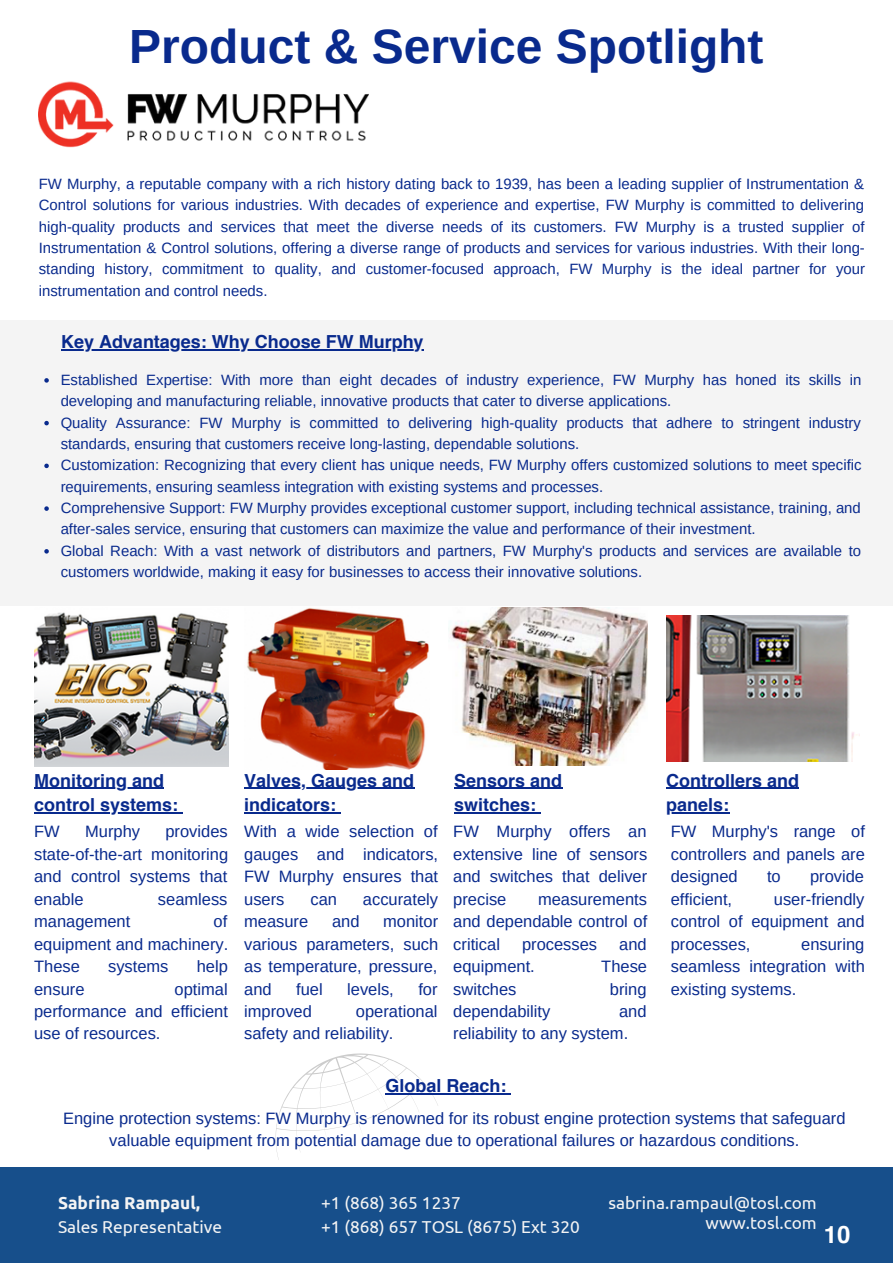
<style>
.page{position:relative;width:893px;height:1264px;background:#fff}
.page>*{position:absolute;margin:0;border:0;box-sizing:border-box;transform-origin:0 0}
.t1{font:700 48px "Arimo";color:#092a8d}
.t2{font:700 24px "Helvetica";color:#fff}
.t3{font:700 18px/24.8px "Helvetica";color:#092a8d}
.t4{font:17.25px "Ubuntu";color:#f4f4f4}
.t5{font:700 17.25px "Ubuntu";color:#f4f4f4}
.t6{font:16.5px/22.5px "Arimo";color:#092a8d;text-align:justify}
.t7{font:14.85px/21.3px "Arimo";color:#092a8d}
</style>
<div class="page">
<div style="left:0;top:1167px;width:892px;height:95px;background:#174f8b"></div>
<div style="left:0;top:320px;width:892px;height:286px;background:#f4f4f4"></div>
<img style="left:39px;top:81px;width:329px;height:67px">
<img style="left:666px;top:615px;width:191px;height:146px">
<svg style="left:275px;top:1053px;width:163px;height:106px"></svg>
<img style="left:448px;top:607px;width:199px;height:158px">
<img style="left:247px;top:608px;width:182px;height:161px">
<img style="left:34px;top:612px;width:195px;height:154px">
<svg style="left:44px;top:378px;width:5px;height:4px"></svg>
<svg style="left:44px;top:421px;width:5px;height:4px"></svg>
<svg style="left:44px;top:463px;width:5px;height:5px"></svg>
<svg style="left:44px;top:506px;width:5px;height:5px"></svg>
<svg style="left:44px;top:549px;width:5px;height:4px"></svg>
<hr style="left:34px;top:787px;width:130px;height:1px;background:#092a8d">
<hr style="left:34px;top:812px;width:144px;height:1px;background:#092a8d">
<hr style="left:61px;top:349px;width:363px;height:2px;background:#092a8d">
<hr style="left:244px;top:787px;width:170px;height:1px;background:#092a8d">
<hr style="left:244px;top:812px;width:92px;height:1px;background:#092a8d">
<hr style="left:454px;top:787px;width:108px;height:1px;background:#092a8d">
<hr style="left:454px;top:812px;width:82px;height:1px;background:#092a8d">
<hr style="left:666px;top:787px;width:133px;height:1px;background:#092a8d">
<hr style="left:666px;top:812px;width:63px;height:1px;background:#092a8d">
<hr style="left:385px;top:1093px;width:121px;height:1px;background:#092a8d">
<p class="t1" style="left:129px;top:20px;width:636px">Product &amp; Service Spotlight</p>
<p class="t7" style="left:39px;top:173px;width:827px;text-align:justify">FW Murphy, a reputable company with a rich history dating back to 1939, has been a leading supplier of Instrumentation &amp; Control solutions for various industries. With decades of experience and expertise, FW Murphy is committed to delivering high-quality products and services that meet the diverse needs of its customers. FW Murphy is a trusted supplier of Instrumentation &amp; Control solutions, offering a diverse range of products and services for various industries. With their long&shy;standing history, commitment to quality, and customer-focused approach, FW Murphy is the ideal partner for your instrumentation and control needs.</p>
<p class="t3" style="left:61px;top:331px;width:364px">Key Advantages: Why Choose FW Murphy</p>
<p class="t7" style="left:61px;top:369px;width:802px">Established Expertise: With more than eight decades of industry experience, FW Murphy has honed its skills in developing and manufacturing reliable, innovative products that cater to diverse applications.</p>
<p class="t7" style="left:61px;top:412px;width:801px">Quality Assurance: FW Murphy is committed to delivering high-quality products that adhere to stringent industry standards, ensuring that customers receive long-lasting, dependable solutions.</p>
<p class="t7" style="left:61px;top:454px;width:802px">Customization: Recognizing that every client has unique needs, FW Murphy offers customized solutions to meet specific requirements, ensuring seamless integration with existing systems and processes.</p>
<p class="t7" style="left:61px;top:497px;width:801px">Comprehensive Support: FW Murphy provides exceptional customer support, including technical assistance, training, and after-sales service, ensuring that customers can maximize the value and performance of their investment.</p>
<p class="t7" style="left:61px;top:540px;width:801px">Global Reach: With a vast network of distributors and partners, FW Murphy's products and services are available to customers worldwide, making it easy for businesses to access their innovative solutions.</p>
<p class="t3" style="left:34px;top:769px;width:145px">Monitoring and control systems:</p>
<p class="t3" style="left:244px;top:769px;width:171px">Valves, Gauges and indicators:</p>
<p class="t3" style="left:454px;top:769px;width:109px">Sensors and switches:</p>
<p class="t3" style="left:666px;top:769px;width:134px">Controllers and panels:</p>
<p class="t6" style="left:34px;top:820px;width:196px;text-indent:131px">provides state-of-the-art monitoring and control systems that enable</p>
<p class="t6" style="left:34px;top:820px;width:27px">FW</p>
<p class="t6" style="left:85px;top:820px;width:56px">Murphy</p>
<p class="t6" style="left:158px;top:887px;width:71px">seamless</p>
<p class="t6" style="left:34px;top:910px;width:196px;text-indent:179px">of equipment and machinery.<br>These</p>
<p class="t6" style="left:34px;top:910px;width:98px">management</p>
<p class="t6" style="left:108px;top:955px;width:62px">systems</p>
<p class="t6" style="left:197px;top:955px;width:33px">help</p>
<p class="t6" style="left:34px;top:977px;width:195px;text-indent:140px">optimal performance and efficient use of resources.</p>
<p class="t6" style="left:34px;top:977px;width:52px">ensure</p>
<p class="t6" style="left:244px;top:820px;width:195px">With a wide selection of gauges and indicators, FW Murphy ensures that users</p>
<p class="t6" style="left:310px;top:887px;width:28px">can</p>
<p class="t6" style="left:363px;top:887px;width:77px">accurately</p>
<p class="t6" style="left:244px;top:910px;width:195px;text-indent:139px">monitor various parameters, such as temperature, pressure, and</p>
<p class="t6" style="left:244px;top:910px;width:66px">measure</p>
<p class="t6" style="left:332px;top:910px;width:29px">and</p>
<p class="t6" style="left:296px;top:977px;width:28px">fuel</p>
<p class="t6" style="left:347px;top:977px;width:48px">levels,</p>
<p class="t6" style="left:418px;top:977px;width:21px">for</p>
<p class="t6" style="left:244px;top:1000px;width:69px">improved</p>
<p class="t6" style="left:244px;top:1000px;width:195px;text-indent:112px">operational safety and reliability.</p>
<p class="t6" style="left:453px;top:820px;width:195px">FW Murphy offers an extensive line of sensors and switches that deliver precise</p>
<p class="t6" style="left:453px;top:887px;width:195px;text-indent:85px">measurements and dependable control of critical</p>
<p class="t6" style="left:522px;top:932px;width:77px">processes</p>
<p class="t6" style="left:619px;top:932px;width:29px">and</p>
<p class="t6" style="left:453px;top:955px;width:83px">equipment.</p>
<p class="t6" style="left:601px;top:955px;width:47px">These</p>
<p class="t6" style="left:453px;top:977px;width:65px">switches</p>
<p class="t6" style="left:610px;top:977px;width:38px">bring</p>
<p class="t6" style="left:453px;top:1000px;width:99px">dependability</p>
<p class="t6" style="left:453px;top:1000px;width:195px;text-indent:166px">and reliability to any system.</p>
<p class="t6" style="left:670px;top:820px;width:196px">FW Murphy's range of controllers and panels are designed</p>
<p class="t6" style="left:767px;top:865px;width:15px">to</p>
<p class="t6" style="left:810px;top:865px;width:56px">provide</p>
<p class="t6" style="left:670px;top:887px;width:63px">efficient,</p>
<p class="t6" style="left:670px;top:887px;width:195px;text-indent:103px">user-friendly control of equipment and processes,</p>
<p class="t6" style="left:670px;top:932px;width:195px;text-indent:130px">ensuring seamless integration with existing systems.</p>
<p class="t3" style="left:385px;top:1074px;width:122px">Global Reach:</p>
<p class="t6" style="left:63px;top:1106px;width:783px;text-align:center">Engine protection systems: FW Murphy is renowned for its robust engine protection systems that safeguard valuable equipment from potential damage due to operational failures or hazardous conditions.</p>
<p class="t5" style="left:58px;top:1192px;width:143px">Sabrina Rampaul,</p>
<p class="t4" style="left:58px;top:1216px;width:166px">Sales Representative</p>
<p class="t4" style="left:321px;top:1192px;width:141px">+1 (868) 365 1237</p>
<p class="t4" style="left:321px;top:1216px;width:260px">+1 (868) 657 TOSL (8675) Ext 320</p>
<p class="t4" style="left:608px;top:1192px;width:210px">sabrina.rampaul@tosl.com</p>
<p class="t4" style="left:705px;top:1212px;width:113px">www.tosl.com</p>
<p class="t2" style="left:823px;top:1224px;width:28px">10</p>
</div>
